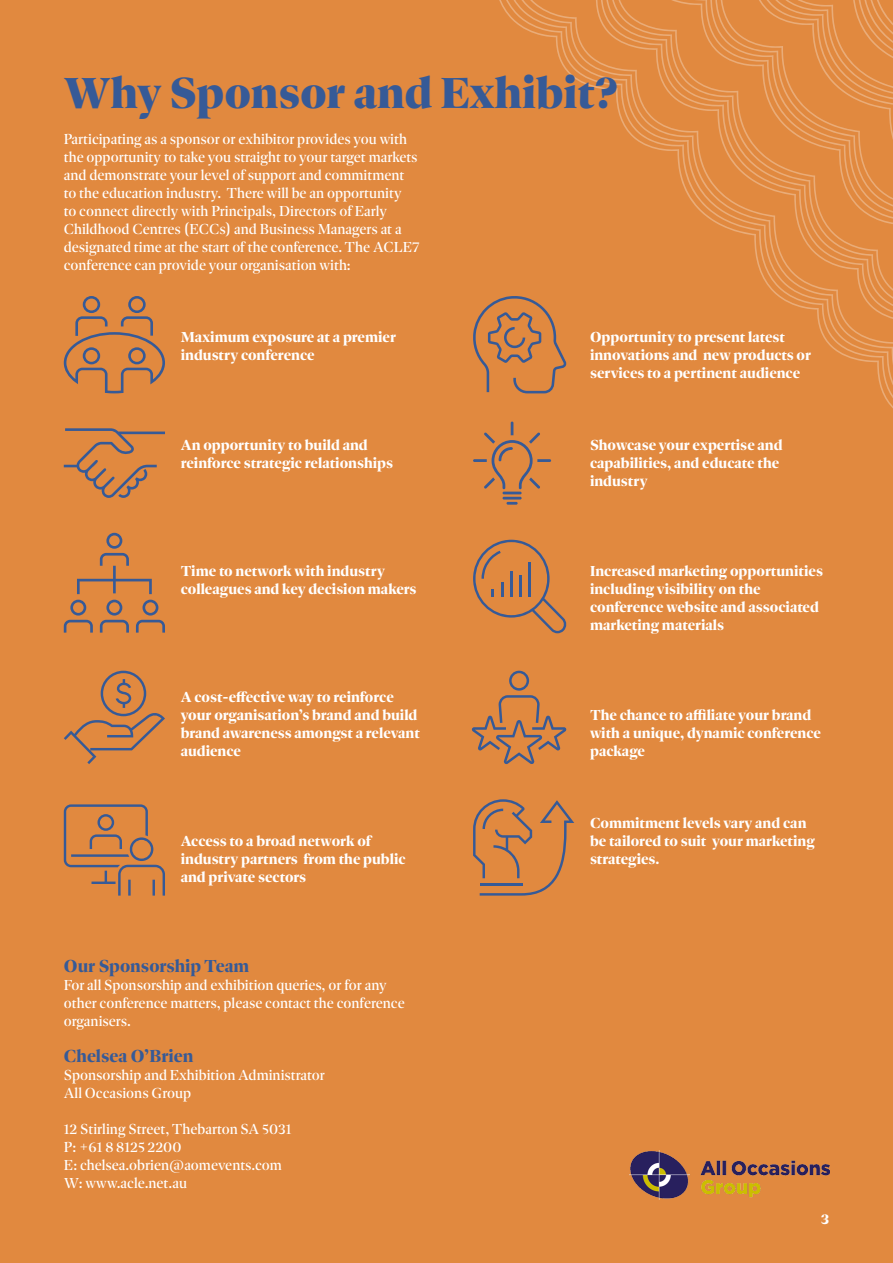
<style>
.page{position:relative;width:893px;height:1263px;background:#e1893f}
.page>*{position:absolute;margin:0;border:0;box-sizing:border-box;transform-origin:0 0}
.t1{font:900 45px "Dejanire Headline";color:#365a97}
.Sub-titles{font:700 18px "Dejanire Headline";color:#365a97}
.Body{font:700 15px/18px "Dejanire Headline";color:#fff}
.Body-2{font:15px/18px "Dejanire Headline";color:#fff}
</style>
<div class="page">
<svg style="left:521px;top:0;width:372px;height:365px"></svg>
<svg style="left:530px;top:0;width:363px;height:334px"></svg>
<svg style="left:541px;top:0;width:352px;height:329px"></svg>
<svg style="left:571px;top:0;width:322px;height:324px"></svg>
<svg style="left:580px;top:0;width:313px;height:293px"></svg>
<svg style="left:591px;top:0;width:302px;height:288px"></svg>
<svg style="left:64px;top:296px;width:101px;height:97px"></svg>
<svg style="left:64px;top:428px;width:101px;height:70px"></svg>
<svg style="left:100px;top:600px;width:29px;height:33px"></svg>
<svg style="left:64px;top:600px;width:29px;height:33px"></svg>
<svg style="left:136px;top:600px;width:29px;height:33px"></svg>
<svg style="left:77px;top:533px;width:75px;height:61px"></svg>
<svg style="left:64px;top:671px;width:101px;height:93px"></svg>
<svg style="left:64px;top:804px;width:101px;height:92px"></svg>
<svg style="left:473px;top:296px;width:93px;height:97px"></svg>
<hr style="left:537px;top:459px;width:14px;height:3px;background:#365a97">
<hr style="left:473px;top:459px;width:14px;height:3px;background:#365a97">
<svg style="left:484px;top:422px;width:56px;height:83px"></svg>
<svg style="left:473px;top:540px;width:94px;height:93px"></svg>
<hr style="left:510px;top:571px;width:3px;height:26px;background:#365a97">
<hr style="left:519px;top:575px;width:3px;height:22px;background:#365a97">
<hr style="left:529px;top:562px;width:2px;height:35px;background:#365a97">
<svg style="left:472px;top:671px;width:94px;height:93px"></svg>
<svg style="left:473px;top:799px;width:101px;height:97px"></svg>
<img style="left:629px;top:1150px;width:200px;height:49px">
<p class="t1" style="left:64px;top:65px;width:555px">Why Sponsor and Exhibit?</p>
<p class="Body-2" style="left:64px;top:130px;width:357px">Participating as a sponsor or exhibitor provides you with the opportunity to take you straight to your target markets and demonstrate your level of support and commitment to the education industry. There will be an opportunity<br>to connect directly with Principals, Directors of Early Childhood Centres (ECCs) and Business Managers at a designated time at the start of the conference. The ACLE7 conference can provide your organisation with:</p>
<p class="Body" style="left:181px;top:328px;width:217px">Maximum exposure at a premier industry conference</p>
<p class="Body" style="left:181px;top:436px;width:214px">An opportunity to build and reinforce strategic relationships</p>
<p class="Body" style="left:181px;top:562px;width:237px">Time to network with industry colleagues and key decision makers</p>
<p class="Body" style="left:181px;top:688px;width:241px">A cost-effective way to reinforce your organisation’s brand and build brand awareness amongst a relevant audience</p>
<p class="Body" style="left:181px;top:832px;width:226px">Access to a broad network of industry partners from the public and private sectors</p>
<p class="Sub-titles" style="left:64px;top:955px;width:187px">Our Sponsorship Team</p>
<p class="Body-2" style="left:64px;top:976px;width:342px">For all Sponsorship and exhibition queries, or for any other conference matters, please contact the conference organisers.</p>
<p class="Sub-titles" style="left:64px;top:1045px;width:131px">Chelsea O’Brien</p>
<p class="Body-2" style="left:64px;top:1066px;width:262px">Sponsorship and Exhibition Administrator</p>
<p class="Body-2" style="left:64px;top:1084px;width:129px">All Occasions Group</p>
<p class="Body-2" style="left:64px;top:1120px;width:229px">12 Stirling Street, Thebarton SA 5031</p>
<p class="Body-2" style="left:64px;top:1138px;width:119px">P: +61 8 8125 2200</p>
<p class="Body-2" style="left:64px;top:1156px;width:220px">E: chelsea.obrien@aomevents.com</p>
<p class="Body-2" style="left:64px;top:1174px;width:125px">W: www.acle.net.au</p>
<p class="Body" style="left:590px;top:328px;width:223px">Opportunity to present latest innovations and new products or services to a pertinent audience</p>
<p class="Body" style="left:590px;top:436px;width:194px">Showcase your expertise and capabilities, and educate the industry</p>
<p class="Body" style="left:590px;top:562px;width:234px">Increased marketing opportunities including visibility on the conference website and associated marketing materials</p>
<p class="Body" style="left:590px;top:706px;width:232px">The chance to affiliate your brand with a unique, dynamic conference package</p>
<p class="Body" style="left:590px;top:814px;width:226px">Commitment levels vary and can be tailored to suit your marketing strategies.</p>
<p class="Body" style="left:821px;top:1210px;width:10px">3</p>
</div>
